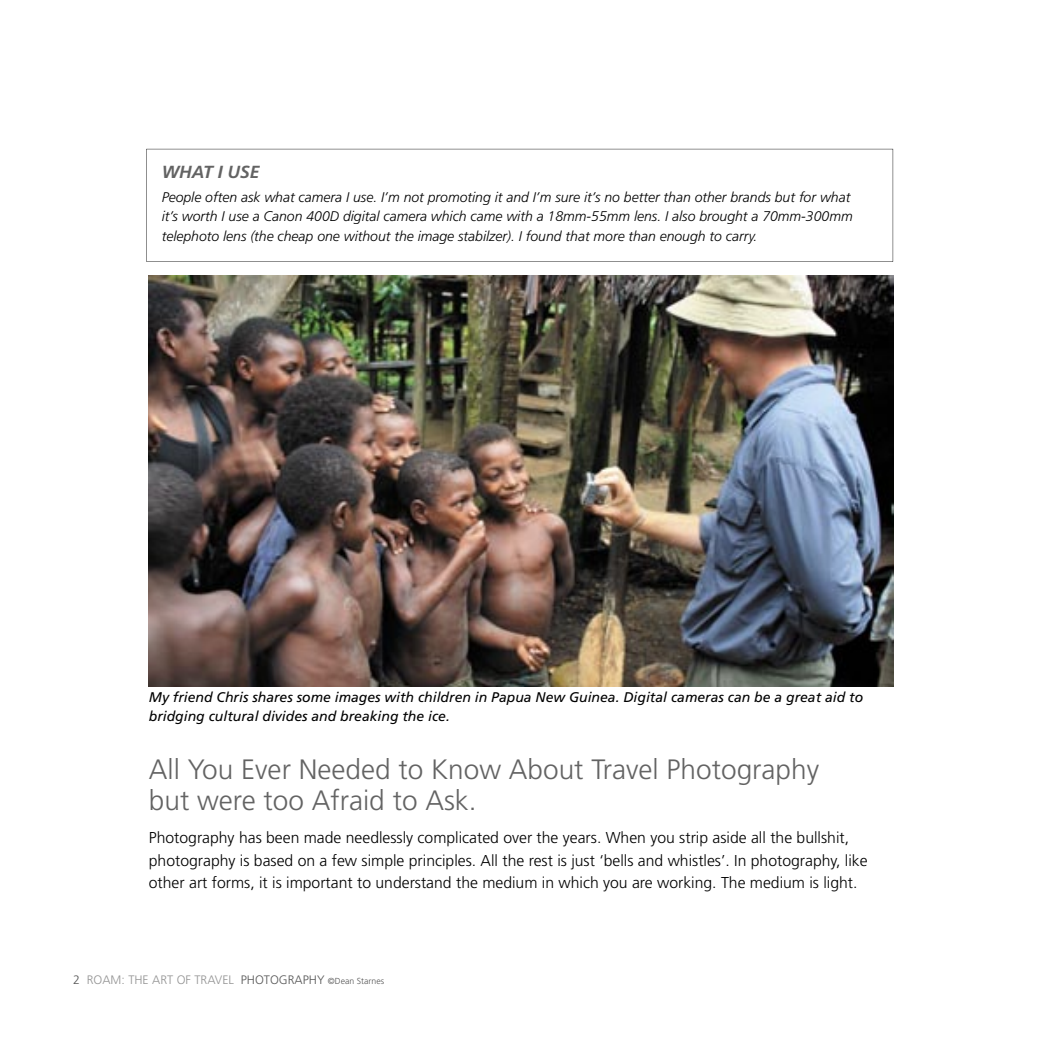
<style>
.page{position:relative;width:1042px;height:1042px;background:#fff}
.page>*{position:absolute;margin:0;border:0;box-sizing:border-box;transform-origin:0 0}
.t1{font:300 28px/31.5px "Frutiger";color:#636363}
.t2{font:italic 700 17.5px "Frutiger";color:#636363}
.t3{font:300 15.75px/22.8px "Frutiger";color:#000}
.t4{font:italic 300 14px/19.2px "Frutiger";color:#000}
.t5{font:italic 14px/19.2px "Frutiger";color:#000}
.t6{font:300 12.25px "Frutiger";color:#939393}
.s1{color:#565656}
.s2{font-size:8.75px;color:#565656}
</style>
<div class="page">
<img style="left:149px;top:275px;width:744px;height:411px">
<svg style="left:146px;top:149px;width:747px;height:113px"></svg>
<p class="t2" style="left:162px;top:161px;width:99px">WHAT I USE</p>
<p class="t4" style="left:162px;top:187px;width:692px">People often ask what camera I use. I’m not promoting it and I’m sure it’s no better than other brands but for what it’s worth I use a Canon 400D digital camera which came with a 18mm-55mm lens. I also brought a 70mm-300mm telephoto lens (the cheap one without the image stabilzer). I found that more than enough to carry.</p>
<p class="t5" style="left:149px;top:687px;width:716px">My friend Chris shares some images with children in Papua New Guinea. Digital cameras can be a great aid to bridging cultural divides and breaking the ice.</p>
<h1 class="t1" style="left:149px;top:753px;width:672px">All You Ever Needed to Know About Travel Photography but were too Afraid to Ask.</h1>
<p class="t3" style="left:149px;top:826px;width:720px">Photography has been made needlessly complicated over the years. When you strip aside all the bullshit, photography is based on a few simple principles. All the rest is just ‘bells and whistles’. In photography, like other art forms, it is important to understand the medium in which you are working. The medium is light.</p>
<p class="t6" style="left:73px;top:973px;width:312px"><span class="s1">2</span> ROAM: THE ART OF TRAVEL <span class="s1">PHOTOGRAPHY</span> <span class="s2">©Dean Starnes</span></p>
</div>
